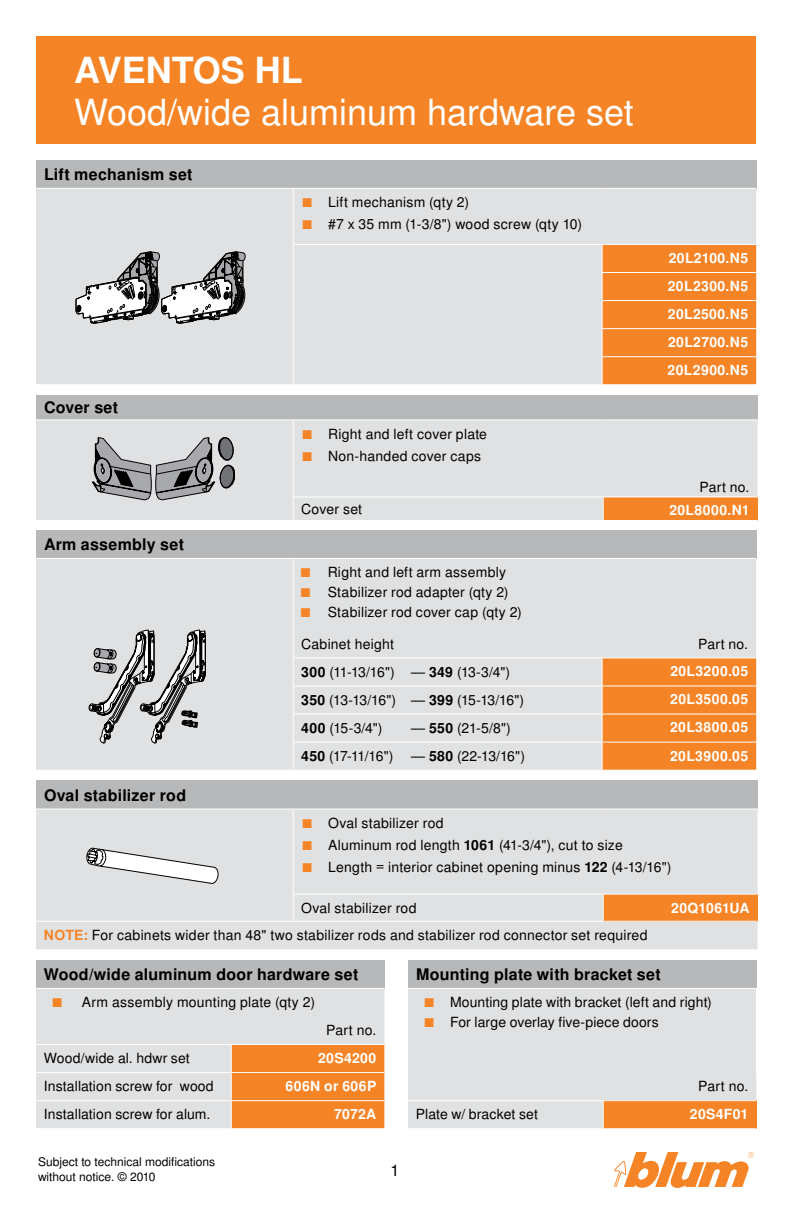
<style>
.page{position:relative;width:792px;height:1224px;background:#fff}
.page>*{position:absolute;margin:0;border:0;box-sizing:border-box;transform-origin:0 0}
.t1{font:36px "Nimbus Sans OT";color:#fff}
.t2{font:700 36px "Nimbus Sans OT";color:#fff}
.t3{font:700 16px "Nimbus Sans OT";letter-spacing:.015em;color:#000}
.t4{font:16px "Nimbus Sans OT";color:#000}
.t5{font:14px "Nimbus Sans OT";letter-spacing:.015em;color:#000}
.t6{font:700 14px/28px "Nimbus Sans OT";letter-spacing:.025em;color:#fff;text-align:justify}
.t7{font:14px "Nimbus Sans OT";letter-spacing:-.045em;color:#000}
.t8{font:700 14px "Nimbus Sans OT";color:#fff}
.t9{font:12px/14.4px "Nimbus Sans OT";color:#000}
.s1{font-size:12px;color:#f58426}
.s2{font-weight:700}
.s3{font-weight:700;color:#f58426}
</style>
<div class="page">
<svg style="left:614px;top:1152px;width:140px;height:36px"></svg>
<div style="left:36px;top:36px;width:720px;height:108px;background:#f58426"></div>
<div style="left:36px;top:781px;width:722px;height:28px;background:#b6b8ba"></div>
<div style="left:36px;top:810px;width:722px;height:139px;background:#e0e1e2"></div>
<div style="left:603px;top:894px;width:155px;height:27px;background:#f58426"></div>
<hr style="left:603px;top:894px;width:155px;height:1px;background:#fff">
<svg style="left:603px;top:895px;width:1px;height:26px"></svg>
<hr style="left:293px;top:810px;width:1px;height:84px;background:#fff">
<hr style="left:293px;top:894px;width:310px;height:1px;background:#fff">
<svg style="left:293px;top:895px;width:1px;height:26px"></svg>
<hr style="left:36px;top:921px;width:257px;height:1px;background:#fff">
<hr style="left:293px;top:921px;width:310px;height:1px;background:#fff">
<hr style="left:603px;top:921px;width:155px;height:1px;background:#fff">
<div style="left:36px;top:395px;width:722px;height:25px;background:#b6b8ba"></div>
<div style="left:36px;top:420px;width:722px;height:100px;background:#e0e1e2"></div>
<div style="left:603px;top:497px;width:155px;height:24px;background:#f58426"></div>
<hr style="left:603px;top:496px;width:155px;height:1px;background:#fff">
<svg style="left:603px;top:497px;width:1px;height:23px"></svg>
<hr style="left:36px;top:419px;width:257px;height:1px;background:#fff">
<hr style="left:293px;top:420px;width:1px;height:53px;background:#fff">
<hr style="left:293px;top:419px;width:310px;height:1px;background:#fff">
<hr style="left:603px;top:419px;width:155px;height:1px;background:#fff">
<hr style="left:293px;top:496px;width:310px;height:1px;background:#fff">
<svg style="left:293px;top:473px;width:1px;height:47px"></svg>
<hr style="left:603px;top:520px;width:155px;height:1px;background:#fff">
<svg style="left:86px;top:848px;width:132px;height:36px"></svg>
<div style="left:36px;top:160px;width:720px;height:28px;background:#b6b8ba"></div>
<div style="left:36px;top:189px;width:720px;height:195px;background:#e0e1e2"></div>
<hr style="left:293px;top:189px;width:1px;height:55px;background:#fff">
<svg style="left:293px;top:245px;width:1px;height:139px"></svg>
<div style="left:602px;top:245px;width:154px;height:139px;background:#f58426"></div>
<hr style="left:293px;top:244px;width:309px;height:1px;background:#fff">
<hr style="left:602px;top:244px;width:154px;height:1px;background:#fff">
<div style="left:36px;top:530px;width:720px;height:28px;background:#b6b8ba"></div>
<div style="left:36px;top:559px;width:720px;height:211px;background:#e0e1e2"></div>
<hr style="left:293px;top:559px;width:1px;height:71px;background:#fff">
<hr style="left:293px;top:657px;width:309px;height:1px;background:#fff">
<hr style="left:293px;top:685px;width:309px;height:1px;background:#fff">
<hr style="left:293px;top:714px;width:309px;height:1px;background:#fff">
<hr style="left:293px;top:742px;width:309px;height:1px;background:#fff">
<svg style="left:293px;top:630px;width:1px;height:140px"></svg>
<svg style="left:602px;top:630px;width:154px;height:140px;background:#f19a52"></svg>
<svg style="left:89px;top:630px;width:117px;height:113px;background:#adadae"></svg>
<svg style="left:76px;top:251px;width:172px;height:72px"></svg>
<div style="left:36px;top:960px;width:348px;height:28px;background:#b6b8ba"></div>
<div style="left:36px;top:989px;width:348px;height:139px;background:#e0e1e2"></div>
<hr style="left:231px;top:1044px;width:153px;height:1px;background:#fff">
<div style="left:231px;top:1045px;width:153px;height:83px;background:#f58426"></div>
<hr style="left:36px;top:1044px;width:195px;height:1px;background:#fff">
<hr style="left:36px;top:1072px;width:195px;height:1px;background:#fff">
<hr style="left:231px;top:1072px;width:153px;height:1px;background:#fff">
<hr style="left:36px;top:1100px;width:195px;height:1px;background:#fff">
<hr style="left:231px;top:1100px;width:153px;height:1px;background:#fff">
<div style="left:408px;top:960px;width:348px;height:28px;background:#b6b8ba"></div>
<div style="left:408px;top:989px;width:348px;height:139px;background:#e0e1e2"></div>
<div style="left:603px;top:1101px;width:153px;height:28px;background:#f58426"></div>
<hr style="left:603px;top:1100px;width:153px;height:1px;background:#fff">
<svg style="left:603px;top:1101px;width:1px;height:27px"></svg>
<hr style="left:408px;top:1100px;width:195px;height:1px;background:#fff">
<hr style="left:603px;top:1128px;width:153px;height:1px;background:#fff">
<svg style="left:92px;top:437px;width:143px;height:63px;background:#9d9fa0"></svg>
<h1 class="t2" style="left:74px;top:49px;width:230px">AVENTOS HL</h1>
<h1 class="t1" style="left:74px;top:90px;width:561px">Wood/wide aluminum hardware set</h1>
<p class="t3" style="left:44px;top:165px;width:150px">Lift mechanism set</p>
<p class="t3" style="left:44px;top:398px;width:76px">Cover set</p>
<p class="t3" style="left:44px;top:535px;width:142px">Arm assembly set</p>
<p class="t3" style="left:44px;top:786px;width:144px">Oval stabilizer rod</p>
<p class="t5" style="left:301px;top:194px;width:169px"><span class="s1">■</span> Lift mechanism (qty 2)</p>
<p class="t5" style="left:301px;top:216px;width:282px"><span class="s1">■</span> #7 x 35 mm (1-3/8") wood screw (qty 10)</p>
<p class="t5" style="left:301px;top:425px;width:187px"><span class="s1">■</span> Right and left cover plate</p>
<p class="t5" style="left:301px;top:447px;width:181px"><span class="s1">■</span> Non-handed cover caps</p>
<p class="t6" style="left:668px;top:244px;width:82px">20L2100.N5<br>20L2300.N5<br>20L2500.N5<br>20L2700.N5<br>20L2900.N5</p>
<p class="t5" style="left:699px;top:479px;width:52px">Part no.</p>
<p class="t5" style="left:301px;top:501px;width:63px">Cover set</p>
<p class="t6" style="left:669px;top:497px;width:82px">20L8000.N1</p>
<p class="t5" style="left:299px;top:564px;width:208px"><span class="s1">■</span> Right and left arm assembly</p>
<p class="t5" style="left:299px;top:584px;width:211px"><span class="s1">■</span> Stabilizer rod adapter (qty 2)</p>
<p class="t5" style="left:299px;top:604px;width:224px"><span class="s1">■</span> Stabilizer rod cover cap (qty 2)</p>
<p class="t5" style="left:301px;top:635px;width:94px">Cabinet height</p>
<p class="t5" style="left:698px;top:635px;width:52px">Part no.</p>
<p class="t5" style="left:301px;top:663px;width:210px"><span class="s2">300</span> (11-13/16") — <span class="s2">349</span> (13-3/4")</p>
<p class="t6" style="left:670px;top:658px;width:79px">20L3200.05</p>
<p class="t7" style="left:301px;top:691px;width:225px"><span class="s2">350</span> (13-13/16") — <span class="s2">399</span> (15-13/16")</p>
<p class="t6" style="left:670px;top:686px;width:79px">20L3500.05</p>
<p class="t5" style="left:301px;top:719px;width:83px"><span class="s2">400</span> (15-3/4")</p>
<p class="t5" style="left:411px;top:719px;width:101px">— <span class="s2">550</span> (21-5/8")</p>
<p class="t6" style="left:670px;top:714px;width:80px">20L3800.05</p>
<p class="t5" style="left:301px;top:747px;width:94px"><span class="s2">450</span> (17-11/16")</p>
<p class="t5" style="left:411px;top:747px;width:115px">— <span class="s2">580</span> (22-13/16")</p>
<p class="t6" style="left:670px;top:742px;width:80px">20L3900.05</p>
<p class="t5" style="left:301px;top:814px;width:144px"><span class="s1">■</span> Oval stabilizer rod</p>
<p class="t5" style="left:301px;top:836px;width:323px"><span class="s1">■</span> Aluminum rod length <span class="s2">1061</span> (41-3/4"), cut to size</p>
<p class="t5" style="left:301px;top:858px;width:372px"><span class="s1">■</span> Length = interior cabinet opening minus <span class="s2">122</span> (4-13/16")</p>
<p class="t5" style="left:301px;top:899px;width:117px">Oval stabilizer rod</p>
<p class="t8" style="left:671px;top:899px;width:80px">20Q1061UA</p>
<p class="t5" style="left:44px;top:927px;width:605px"><span class="s3">NOTE:</span> For cabinets wider than 48" two stabilizer rods and stabilizer rod connector set required</p>
<p class="t3" style="left:44px;top:965px;width:316px">Wood/wide aluminum door hardware set</p>
<p class="t5" style="left:51px;top:994px;width:265px"><span class="s1">■</span> Arm assembly mounting plate (qty 2)</p>
<p class="t5" style="left:326px;top:1022px;width:52px">Part no.</p>
<p class="t5" style="left:44px;top:1050px;width:147px">Wood/wide al. hdwr set</p>
<p class="t6" style="left:318px;top:1045px;width:60px">20S4200</p>
<p class="t5" style="left:44px;top:1078px;width:171px">Installation screw for wood</p>
<p class="t6" style="left:286px;top:1073px;width:92px">606N or 606P</p>
<p class="t5" style="left:44px;top:1106px;width:168px">Installation screw for alum.</p>
<p class="t6" style="left:334px;top:1101px;width:44px">7072A</p>
<p class="t9" style="left:38px;top:1155px;width:179px">Subject to technical modifications without notice. © 2010</p>
<p class="t4" style="left:391px;top:1161px;width:10px">1</p>
<p class="t3" style="left:416px;top:965px;width:246px">Mounting plate with bracket set</p>
<p class="t5" style="left:423px;top:994px;width:290px"><span class="s1">■</span> Mounting plate with bracket (left and right)</p>
<p class="t5" style="left:423px;top:1014px;width:237px"><span class="s1">■</span> For large overlay five-piece doors</p>
<p class="t5" style="left:698px;top:1078px;width:52px">Part no.</p>
<p class="t5" style="left:416px;top:1106px;width:123px">Plate w/ bracket set</p>
<p class="t6" style="left:690px;top:1101px;width:60px">20S4F01</p>
</div>
